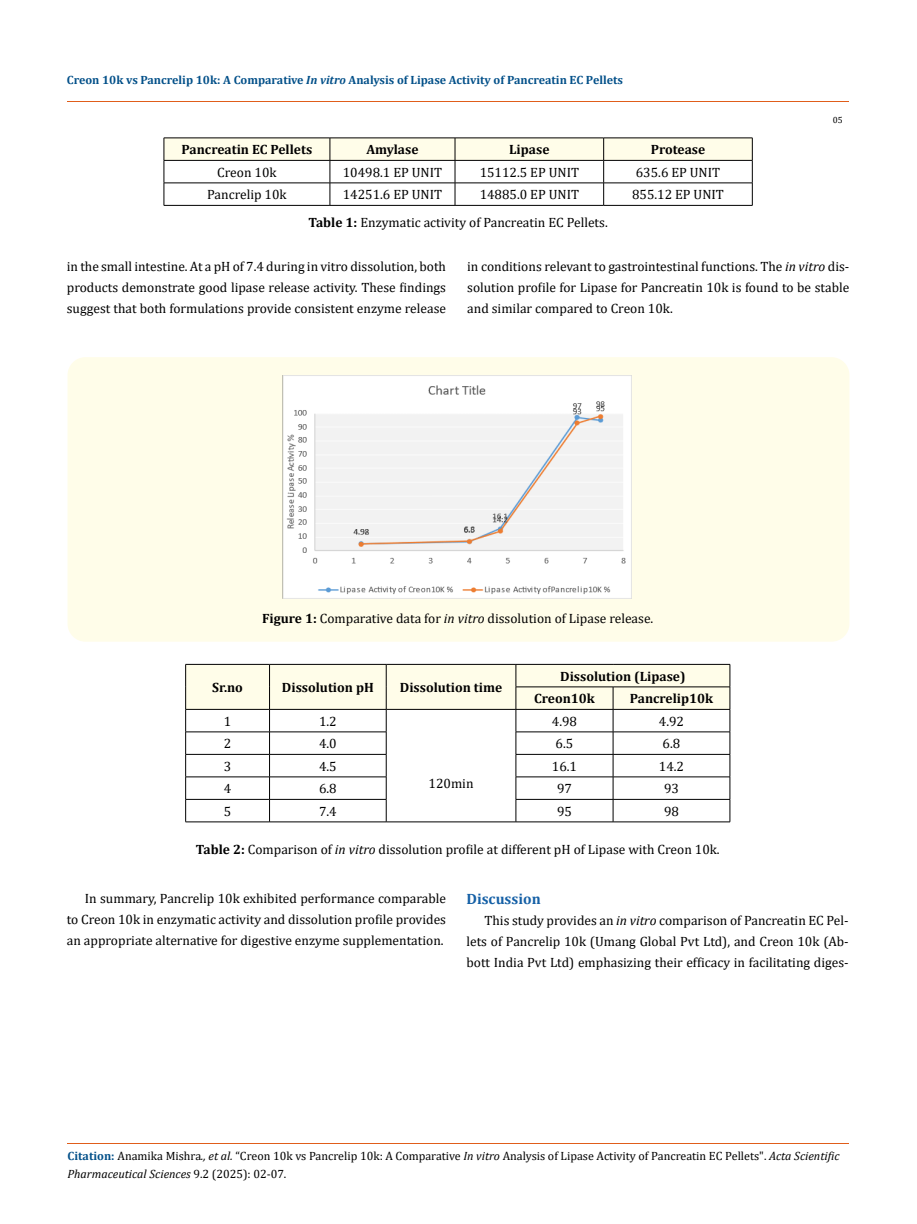
<style>
.page{position:relative;width:917px;height:1224px;background:#fff}
.page>*{position:absolute;margin:0;border:0;box-sizing:border-box;transform-origin:0 0}
.t1{font:700 15px "Cambria";color:#1560a6}
.t2{font:13.5px/21px "Cambria";color:#000;text-align:justify}
.t3{font:700 13.5px/22.5px "Cambria";color:#000}
.t4{font:12px/18px "Cambria";color:#000}
.t5{font:700 12px "Cambria";color:#035089}
.t6{font:9px "Cambria";color:#000}
.s1{font-style:italic}
.s2{font-weight:700}
.s3{font-weight:700;color:#035089}
</style>
<div class="page">
<hr style="left:67px;top:102px;width:782px;height:1px;background:#e05d1a">
<div style="left:67px;top:357px;width:782px;height:285px;background:#fffde9;border-radius:18px"></div>
<svg style="left:164px;top:138px;width:589px;height:67px"></svg>
<hr style="left:164px;top:205px;width:166px;height:1px;background:#000">
<hr style="left:330px;top:205px;width:125px;height:1px;background:#000">
<hr style="left:455px;top:205px;width:148px;height:1px;background:#000">
<hr style="left:603px;top:205px;width:149px;height:1px;background:#000">
<svg style="left:185px;top:664px;width:545px;height:158px"></svg>
<hr style="left:185px;top:822px;width:84px;height:1px;background:#000">
<hr style="left:269px;top:822px;width:117px;height:1px;background:#000">
<hr style="left:386px;top:822px;width:130px;height:1px;background:#000">
<hr style="left:516px;top:822px;width:97px;height:1px;background:#000">
<hr style="left:613px;top:822px;width:117px;height:1px;background:#000">
<img style="left:283px;top:375px;width:348px;height:223px">
<hr style="left:67px;top:1144px;width:782px;height:1px;background:#e05d1a">
<p class="t5" style="left:67px;top:71px;width:557px">Creon 10k vs Pancrelip 10k: A Comparative <span class="s1">In vitro</span> Analysis of Lipase Activity of Pancreatin EC Pellets</p>
<p class="t6" style="left:833px;top:115px;width:11px">05</p>
<p class="t3" style="left:182px;top:138px;width:132px">Pancreatin EC Pellets</p>
<p class="t3" style="left:366px;top:138px;width:54px">Amylase</p>
<p class="t3" style="left:509px;top:138px;width:42px">Lipase</p>
<p class="t3" style="left:650px;top:138px;width:56px">Protease</p>
<p class="t2" style="left:217px;top:162px;width:61px">Creon 10k</p>
<p class="t2" style="left:343px;top:162px;width:101px">10498.1 EP UNIT</p>
<p class="t2" style="left:479px;top:162px;width:101px">15112.5 EP UNIT</p>
<p class="t2" style="left:635px;top:162px;width:86px">635.6 EP UNIT</p>
<p class="t2" style="left:207px;top:184px;width:81px">Pancrelip 10k</p>
<p class="t2" style="left:343px;top:184px;width:101px">14251.6 EP UNIT</p>
<p class="t2" style="left:479px;top:184px;width:101px">14885.0 EP UNIT</p>
<p class="t2" style="left:632px;top:184px;width:93px">855.12 EP UNIT</p>
<p class="t2" style="left:308px;top:211px;width:301px"><span class="s2">Table 1:</span> Enzymatic activity of Pancreatin EC Pellets.</p>
<p class="t2" style="left:467px;top:255px;width:383px">in conditions relevant to gastrointestinal functions. The <span class="s1">in vitro</span> dis&shy;solution profile for Lipase for Pancreatin 10k is found to be stable and similar compared to Creon 10k.</p>
<p class="t2" style="left:67px;top:255px;width:381px">in the small intestine. At a pH of 7.4 during in vitro dissolution, both products demonstrate good lipase release activity. These findings suggest that both formulations provide consistent enzyme release</p>
<p class="t2" style="left:262px;top:607px;width:393px"><span class="s2">Figure 1:</span> Comparative data for <span class="s1">in vitro</span> dissolution of Lipase release.</p>
<p class="t3" style="left:212px;top:676px;width:32px">Sr.no</p>
<p class="t3" style="left:282px;top:676px;width:93px">Dissolution pH</p>
<p class="t3" style="left:400px;top:676px;width:104px">Dissolution time</p>
<p class="t3" style="left:534px;top:665px;width:153px;text-indent:26px">Dissolution (Lipase)<br>Creon10k</p>
<p class="t3" style="left:629px;top:687px;width:85px">Pancrelip10k</p>
<p class="t2" style="left:224px;top:711px;width:9px">1</p>
<p class="t2" style="left:319px;top:711px;width:19px">1.2</p>
<p class="t2" style="left:552px;top:711px;width:27px">4.98</p>
<p class="t2" style="left:659px;top:711px;width:27px">4.92</p>
<p class="t2" style="left:224px;top:733px;width:9px">2</p>
<p class="t2" style="left:319px;top:733px;width:19px">4.0</p>
<p class="t2" style="left:555px;top:733px;width:19px">6.5</p>
<p class="t2" style="left:662px;top:733px;width:19px">6.8</p>
<p class="t2" style="left:224px;top:756px;width:9px">3</p>
<p class="t2" style="left:319px;top:756px;width:19px">4.5</p>
<p class="t2" style="left:552px;top:756px;width:27px">16.1</p>
<p class="t2" style="left:659px;top:756px;width:27px">14.2</p>
<p class="t2" style="left:224px;top:778px;width:9px">4</p>
<p class="t2" style="left:319px;top:778px;width:19px">6.8</p>
<p class="t2" style="left:557px;top:778px;width:16px">97</p>
<p class="t2" style="left:664px;top:778px;width:16px">93</p>
<p class="t2" style="left:224px;top:801px;width:9px">5</p>
<p class="t2" style="left:319px;top:801px;width:19px">7.4</p>
<p class="t2" style="left:557px;top:801px;width:16px">95</p>
<p class="t2" style="left:664px;top:801px;width:16px">98</p>
<p class="t2" style="left:196px;top:838px;width:525px"><span class="s2">Table 2:</span> Comparison of <span class="s1">in vitro</span> dissolution profile at different pH of Lipase with Creon 10k.</p>
<p class="t2" style="left:67px;top:888px;width:381px;text-indent:18px">In summary, Pancrelip 10k exhibited performance comparable to Creon 10k in enzymatic activity and dissolution profile provides an appropriate alternative for digestive enzyme supplementation.</p>
<p class="t1" style="left:466px;top:889px;width:76px">Discussion</p>
<p class="t2" style="left:428px;top:773px;width:46px">120min</p>
<p class="t2" style="left:466px;top:910px;width:384px;text-indent:18px">This study provides an <span class="s1">in vitro</span> comparison of Pancreatin EC Pel&shy;lets of Pancrelip 10k (Umang Global Pvt Ltd), and Creon 10k (Ab&shy;bott India Pvt Ltd) emphasizing their efficacy in facilitating diges-</p>
<p class="t4" style="left:68px;top:1147px;width:773px"><span class="s3">Citation:</span> Anamika Mishra<span class="s1">., et al.</span> “Creon 10k vs Pancrelip 10k: A Comparative <span class="s1">In vitro</span> Analysis of Lipase Activity of Pancreatin EC Pellets". <span class="s1">Acta Scientific<br>Pharmaceutical Sciences</span> 9.2 (2025): 02-07.</p>
</div>
